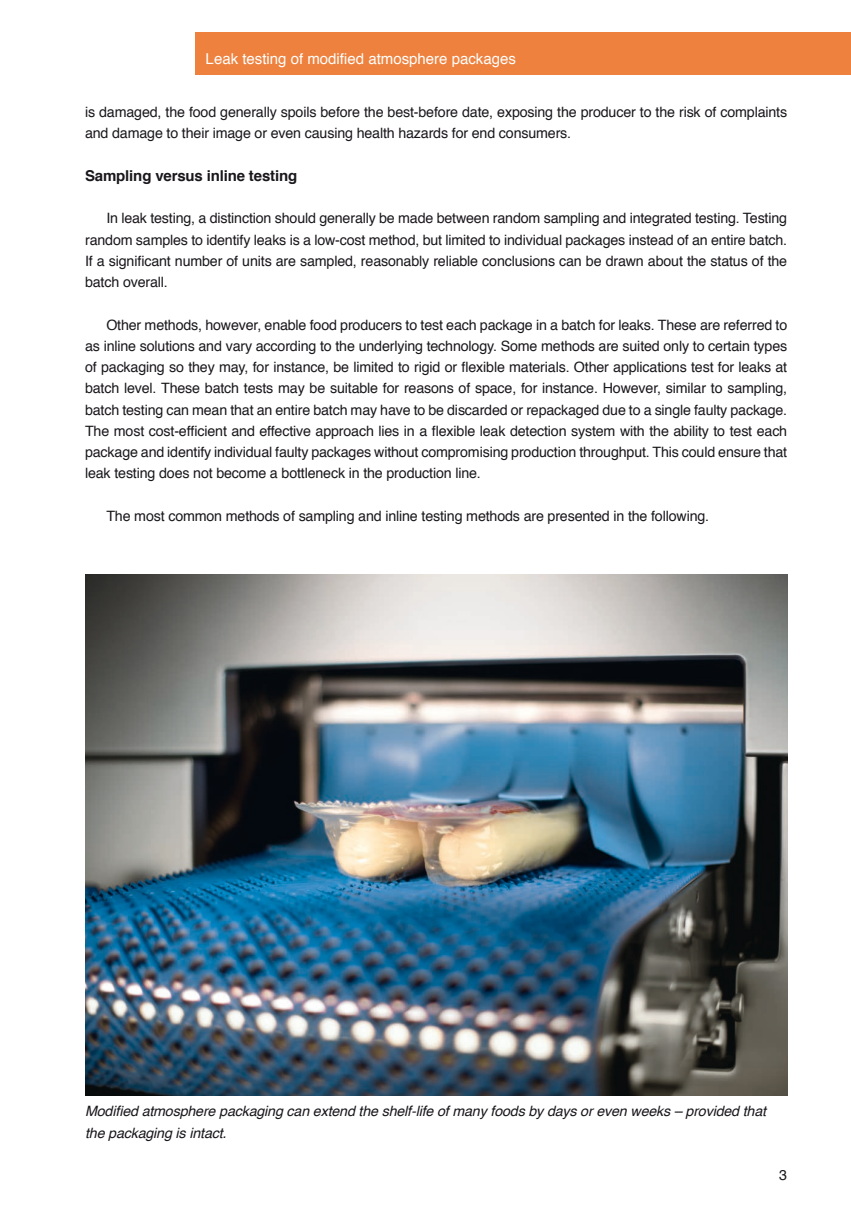
<style>
.page{position:relative;width:851px;height:1212px;background:#fff}
.page>*{position:absolute;margin:0;border:0;box-sizing:border-box;transform-origin:0 0}
.t1{font:15px "Helvetica";color:#fff}
.t2{font:700 15px "Helvetica";letter-spacing:-.01em;color:#1a171c}
.t3{font:14.25px/21.3px "Helvetica";letter-spacing:-.01em;color:#1a171c;text-align:justify}
.t4{font:italic 14.25px/21.3px "Helvetica";letter-spacing:-.01em;color:#1a171c}
</style>
<div class="page">
<div style="left:195px;top:32px;width:655px;height:42px;background:#ee813d"></div>
<img style="left:85px;top:574px;width:702px;height:521px">
<p class="t1" style="left:206px;top:47px;width:312px">Leak testing of modified atmosphere packages</p>
<p class="t3" style="left:85px;top:102px;width:703px">is damaged, the food generally spoils before the best-before date, exposing the producer to the risk of complaints and damage to their image or even causing health hazards for end consumers.</p>
<p class="t2" style="left:85px;top:163px;width:213px">Sampling versus inline testing</p>
<p class="t3" style="left:85px;top:208px;width:703px;text-indent:21px">In leak testing, a distinction should generally be made between random sampling and integrated testing. Testing random samples to identify leaks is a low-cost method, but limited to individual packages instead of an entire batch.<br>If a significant number of units are sampled, reasonably reliable conclusions can be drawn about the status of the batch overall.</p>
<p class="t3" style="left:85px;top:314px;width:703px;text-indent:21px">Other methods, however, enable food producers to test each package in a batch for leaks. These are referred to as inline solutions and vary according to the underlying technology. Some methods are suited only to certain types of packaging so they may, for instance, be limited to rigid or flexible materials. Other applications test for leaks at batch level. These batch tests may be suitable for reasons of space, for instance. However, similar to sampling, batch testing can mean that an entire batch may have to be discarded or repackaged due to a single faulty package.<br>The most cost-efficient and effective approach lies in a flexible leak detection system with the ability to test each package and identify individual faulty packages without compromising production throughput. This could ensure that leak testing does not become a bottleneck in the production line.</p>
<p class="t3" style="left:106px;top:506px;width:604px">The most common methods of sampling and inline testing methods are presented in the following.</p>
<p class="t4" style="left:85px;top:1101px;width:682px">Modified atmosphere packaging can extend the shelf-life of many foods by days or even weeks – provided that the packaging is intact.</p>
<p class="t3" style="left:779px;top:1165px;width:9px">3</p>
</div>
